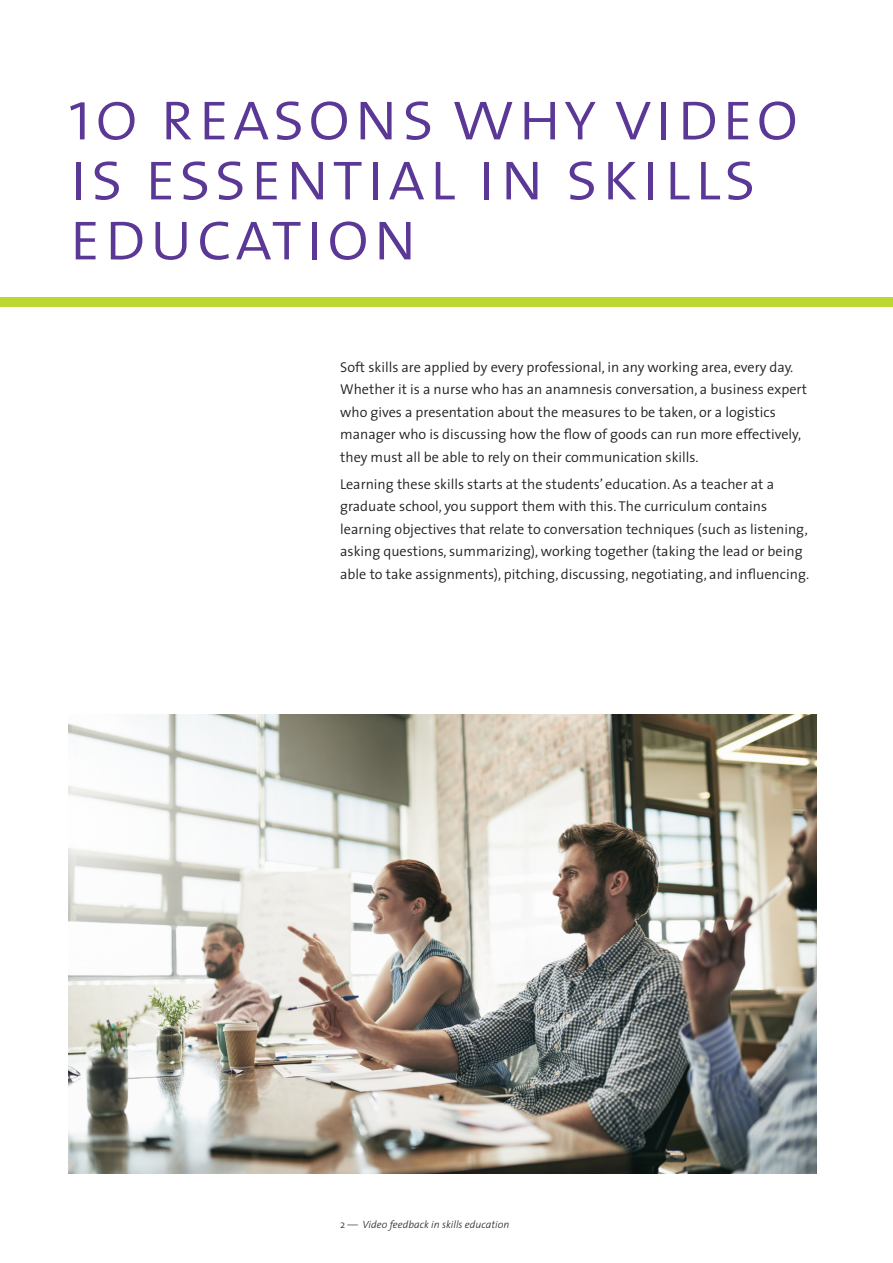
<style>
.page{position:relative;width:893px;height:1263px;background:#fff}
.page>*{position:absolute;margin:0;border:0;box-sizing:border-box;transform-origin:0 0}
.Hoofdstuk_-_titel{font:72px/60px "The Sans Light Caps";letter-spacing:.03em;color:#5b3896}
.Broodtekst{font:300 14.25px/22.5px "The Sans";color:#231f20}
.t1{font:italic 300 10.5px "The Sans";color:#231f20}
.s1{font-family:"The Sans";font-weight:300}
.s2{font-style:normal}
</style>
<div class="page">
<div style="left:0;top:298px;width:893px;height:9px;background:#bed630"></div>
<img style="left:68px;top:714px;width:748px;height:460px">
<p class="Hoofdstuk_-_titel" style="left:68px;top:83px;width:732px"><span class="s1">10</span> reasons why video is essential in skills education</p>
<p class="Broodtekst" style="left:340px;top:355px;width:468px">Soft skills are applied by every professional, in any working area, every day.<br>Whether it is a nurse who has an anamnesis conversation, a business expert who gives a presentation about the measures to be taken, or a logistics manager who is discussing how the flow of goods can run more effectively, they must all be able to rely on their communication skills.</p>
<p class="Broodtekst" style="left:340px;top:472px;width:471px">Learning these skills starts at the students’ education. As a teacher at a graduate school, you support them with this. The curriculum contains learning objectives that relate to conversation techniques (such as listening, asking questions, summarizing), working together (taking the lead or being able to take assignments), pitching, discussing, negotiating, and influencing.</p>
<p class="t1" style="left:340px;top:1216px;width:171px"><span class="s2">2 —</span> Video feedback in skills education</p>
</div>
